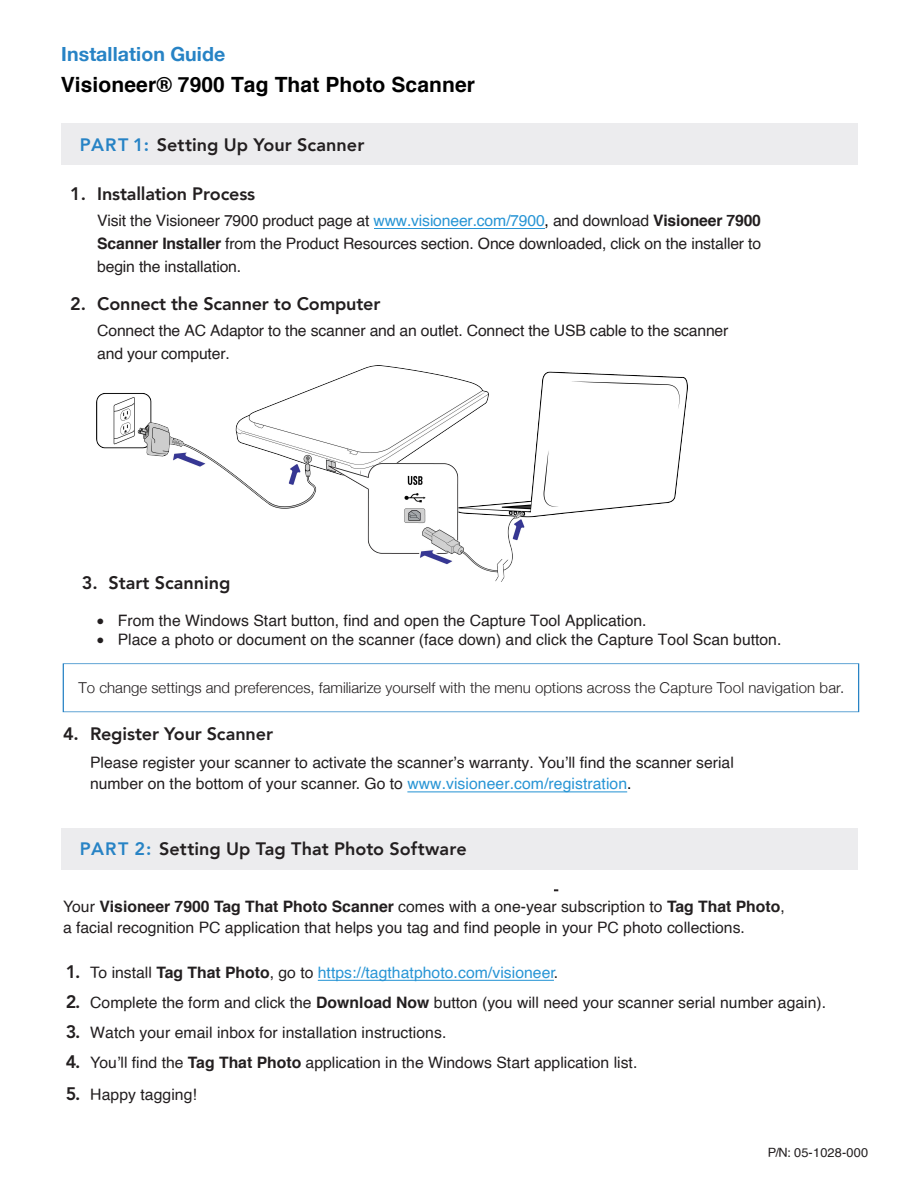
<style>
.page{position:relative;width:918px;height:1188px;background:#fff}
.page>*{position:absolute;margin:0;border:0;box-sizing:border-box;transform-origin:0 0}
.t1{font:700 21px "Helvetica";letter-spacing:.005em;color:#000}
.Body_Text___K{font:700 19.5px "Helvetica Neue";letter-spacing:.005em;color:#2783c5}
.Subheads{font:800 18px "Avenir";color:#231f20}
.t2{font:800 18px "Avenir";letter-spacing:-.01em;color:#221e1f}
.t3{font:15.75px/23.2px "Helvetica";letter-spacing:-.01em;color:#221e1f;text-align:justify}
.Body_Text___K-2{font:15.75px/21px "Helvetica";color:#231f20}
.Subheads-2{font:15.75px "Helvetica";color:#231f20}
.Subheads-3{font:15.75px "Helvetica";letter-spacing:.005em;color:#2895d5}
.Body_Text___K-3{font:300 15px "Helvetica Neue";color:#231f20}
.Body_Text___K-4{font:12.75px "Helvetica";letter-spacing:.015em;color:#231f20}
.s1{color:#2783c5}
.s2{color:#2895d5}
.s3{color:#000}
.s4{font-weight:700}
.s5{color:#231f20}
.s6{font-family:"Avenir";font-weight:800;font-size:18px;color:#231f20}
.s7{font-weight:700;color:#231f20}
.s8{font-family:"Avenir";font-weight:800;font-size:18px}
</style>
<div class="page">
<div style="left:62px;top:123px;width:796px;height:42px;background:#ececee"></div>
<div style="left:62px;top:828px;width:796px;height:42px;background:#ececee"></div>
<hr style="left:374px;top:228px;width:170px;height:1px;background:#2895d5">
<hr style="left:407px;top:792px;width:220px;height:1px;background:#2895d5">
<hr style="left:318px;top:980px;width:236px;height:1px;background:#2895d5">
<img style="left:96px;top:365px;width:592px;height:216px">
<p class="Body_Text___K" style="left:61px;top:38px;width:166px">Installation Guide</p>
<h1 class="t1" style="left:61px;top:68px;width:416px">Visioneer® 7900 Tag That Photo Scanner</h1>
<p class="Subheads" style="left:80px;top:131px;width:286px"><span class="s1">PART 1:</span> Setting Up Your Scanner</p>
<p class="Subheads" style="left:70px;top:180px;width:186px">1. Installation Process</p>
<p class="t3" style="left:97px;top:209px;width:665px">Visit the Visioneer 7900 product page at <span class="s2">www.visioneer.com/7900</span><span class="s3">,</span> and download <span class="s4">Visioneer 7900<br>Scanner Installer</span> from the Product Resources section. Once downloaded, click on the installer to begin the installation.</p>
<p class="t2" style="left:70px;top:291px;width:312px"><span class="s5">2.</span> Connect the Scanner to Computer</p>
<p class="t3" style="left:97px;top:320px;width:633px;line-height:22.8px">Connect the AC Adaptor to the scanner and an outlet. Connect the USB cable to the scanner and your computer.</p>
<p class="t2" style="left:82px;top:570px;width:150px">3. Start Scanning</p>
<p class="t3" style="left:97px;top:610px;width:551px">• From the Windows Start button, find and open the Capture Tool Application.</p>
<p class="t3" style="left:97px;top:628px;width:686px">• Place a photo or document on the scanner (face down) and click the Capture Tool Scan button.</p>
<p class="Body_Text___K-3" style="left:79px;top:676px;width:767px">To change settings and preferences, familiarize yourself with the menu options across the Capture Tool navigation bar.</p>
<p class="Subheads" style="left:63px;top:720px;width:212px">4. Register Your Scanner</p>
<p class="Body_Text___K-2" style="left:90px;top:753px;width:645px">Please register your scanner to activate the scanner’s warranty. You’ll find the scanner serial number on the bottom of your scanner. Go to <span class="s2">www.visioneer.com/registration</span><span class="s3">.</span></p>
<p class="Subheads" style="left:80px;top:835px;width:388px"><span class="s1">PART 2:</span> Setting Up Tag That Photo Software</p>
<p class="Body_Text___K-2" style="left:63px;top:896px;width:723px">Your <span class="s4">Visioneer 7900 Tag That Photo Scanner</span> comes with a one-year subscription to <span class="s4">Tag That Photo</span>, a facial recognition PC application that helps you tag and find people in your PC photo collections.</p>
<p class="Subheads-3" style="left:66px;top:960px;width:494px"><span class="s6">1.</span> <span class="s5">To install</span> <span class="s7">Tag That Photo</span><span class="s5">, go to</span> https://tagthatphoto.com/visioneer<span class="s5">.</span></p>
<p class="Subheads-2" style="left:66px;top:990px;width:762px"><span class="s8">2.</span> Complete the form and click the <span class="s4">Download Now</span> button (you will need your scanner serial number again).</p>
<p class="Subheads-2" style="left:66px;top:1020px;width:382px"><span class="s8">3.</span> Watch your email inbox for installation instructions.</p>
<p class="Subheads-2" style="left:66px;top:1050px;width:573px"><span class="s8">4.</span> You’ll find the <span class="s4">Tag That Photo</span> application in the Windows Start application list.</p>
<p class="Subheads-2" style="left:66px;top:1082px;width:133px"><span class="s8">5.</span> Happy tagging!</p>
<p class="Body_Text___K-4" style="left:768px;top:1142px;width:102px">P/N: 05-1028-000</p>
</div>
